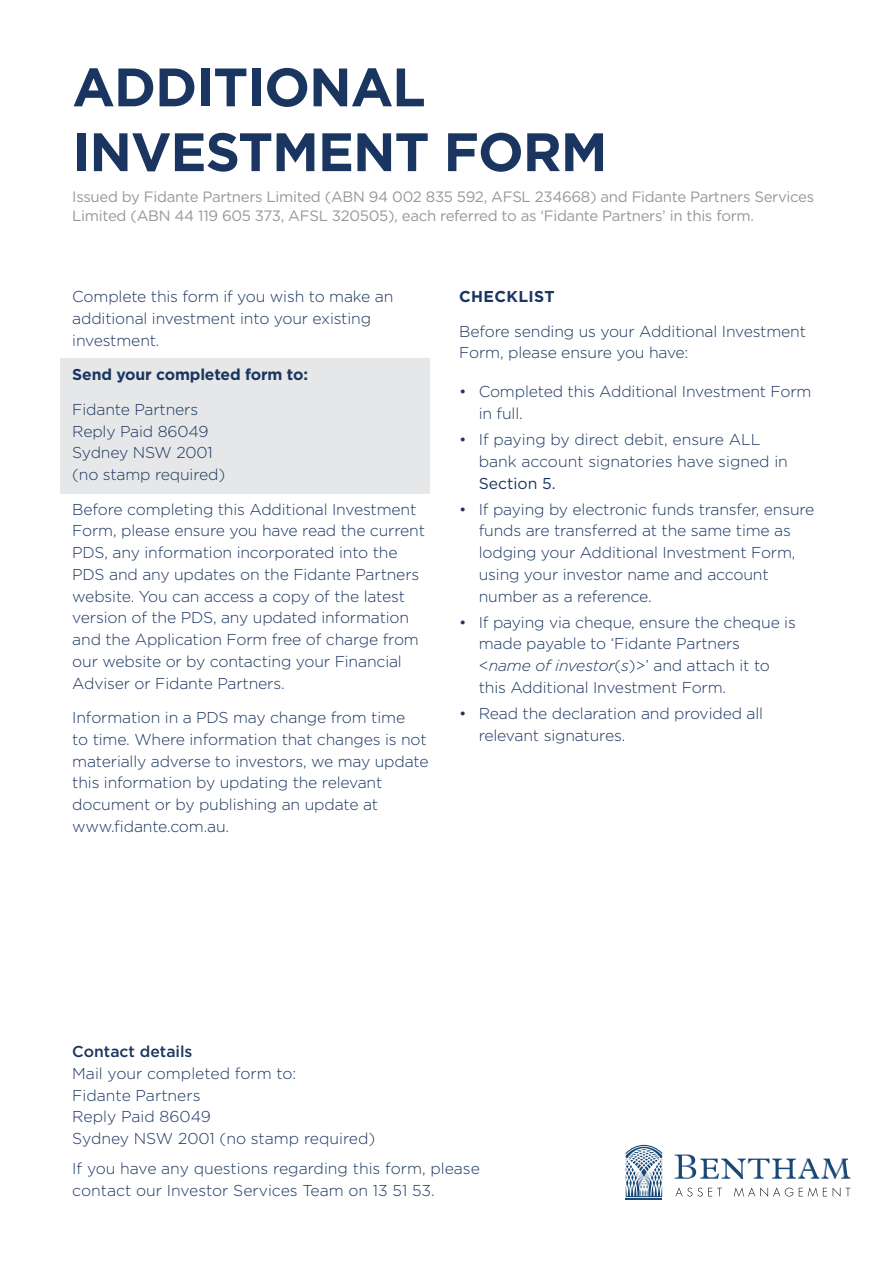
<style>
.page{position:relative;width:893px;height:1263px;background:#fff}
.page>*{position:absolute;margin:0;border:0;box-sizing:border-box;transform-origin:0 0}
.t1{font:700 54px/64.8px "Gotham";letter-spacing:-.02em;color:#1a355f}
.t2{font:300 15.75px/21.8px "Gotham";letter-spacing:-.01em;color:#1a355f}
.t3{font:700 15.75px "Gotham";letter-spacing:-.01em;color:#1a355f}
.t4{font:500 15.75px "Gotham";color:#1a355f}
.t5{font:700 15.75px "Gotham";letter-spacing:.025em;color:#1a355f}
.t6{font:15.75px "Gotham";color:#1a355f}
.t7{font:15px/18.9px "Gotham";letter-spacing:-.02em;color:#96989a}
.s1{font-style:italic}
</style>
<div class="page">
<div style="left:60px;top:358px;width:369px;height:135px;background:#e6e7e8"></div>
<svg style="left:675px;top:1154px;width:175px;height:25px"></svg>
<svg style="left:675px;top:1187px;width:47px;height:9px"></svg>
<svg style="left:734px;top:1187px;width:59px;height:10px"></svg>
<svg style="left:799px;top:1187px;width:28px;height:10px"></svg>
<svg style="left:833px;top:1188px;width:17px;height:9px"></svg>
<hr style="left:626px;top:1198px;width:36px;height:1px;background:#164777">
<svg style="left:626px;top:1145px;width:36px;height:52px"></svg>
<h1 class="t1" style="left:72px;top:54px;width:537px">ADDITIONAL<br>INVESTMENT FORM</h1>
<p class="t7" style="left:72px;top:187px;width:743px">Issued by Fidante Partners Limited (ABN 94 002 835 592, AFSL 234668) and Fidante Partners Services<br>Limited (ABN 44 119 605 373, AFSL 320505), each referred to as ‘Fidante Partners’ in this form.</p>
<p class="t2" style="left:72px;top:286px;width:323px">Complete this form if you wish to make an additional investment into your existing investment.</p>
<p class="t3" style="left:72px;top:364px;width:237px">Send your completed form to:</p>
<p class="t2" style="left:72px;top:398px;width:154px">Fidante Partners<br>Reply Paid 86049<br>Sydney NSW 2001 (no stamp required)</p>
<p class="t2" style="left:72px;top:498px;width:354px">Before completing this Additional Investment Form, please ensure you have read the current PDS, any information incorporated into the PDS and any updates on the Fidante Partners website. You can access a copy of the latest version of the PDS, any updated information and the Application Form free of charge from our website or by contacting your Financial Adviser or Fidante Partners.</p>
<p class="t2" style="left:72px;top:706px;width:358px">Information in a PDS may change from time<br>to time. Where information that changes is not materially adverse to investors, we may update this information by updating the relevant document or by publishing an update at www.fidante.com.au.</p>
<p class="t5" style="left:459px;top:286px;width:97px">CHECKLIST</p>
<p class="t2" style="left:459px;top:320px;width:348px">Before sending us your Additional Investment<br>Form, please ensure you have:</p>
<p class="t2" style="left:479px;top:381px;width:334px;text-indent:-19px">• Completed this Additional Investment Form in full.</p>
<p class="t2" style="left:479px;top:428px;width:311px;text-indent:-19px">• If paying by direct debit, ensure ALL bank account signatories have signed in</p>
<p class="t6" style="left:479px;top:474px;width:79px">Section 5.</p>
<p class="t2" style="left:479px;top:498px;width:337px;text-indent:-19px">• If paying by electronic funds transfer, ensure funds are transferred at the same time as lodging your Additional Investment Form, using your investor name and account number as a reference.</p>
<p class="t2" style="left:479px;top:611px;width:319px;text-indent:-19px">• If paying via cheque, ensure the cheque is made payable to ‘Fidante Partners &lt;<span class="s1">name of investor</span>(<span class="s1">s</span>)&gt;’ and attach it to this Additional Investment Form.</p>
<p class="t2" style="left:479px;top:702px;width:286px;text-indent:-19px">• Read the declaration and provided all relevant signatures.</p>
<p class="t4" style="left:72px;top:1041px;width:122px">Contact details</p>
<p class="t2" style="left:72px;top:1062px;width:305px">Mail your completed form to:<br>Fidante Partners<br>Reply Paid 86049<br>Sydney NSW 2001 (no stamp required)</p>
<p class="t2" style="left:72px;top:1158px;width:409px">If you have any questions regarding this form, please contact our Investor Services Team on 13 51 53.</p>
</div>
